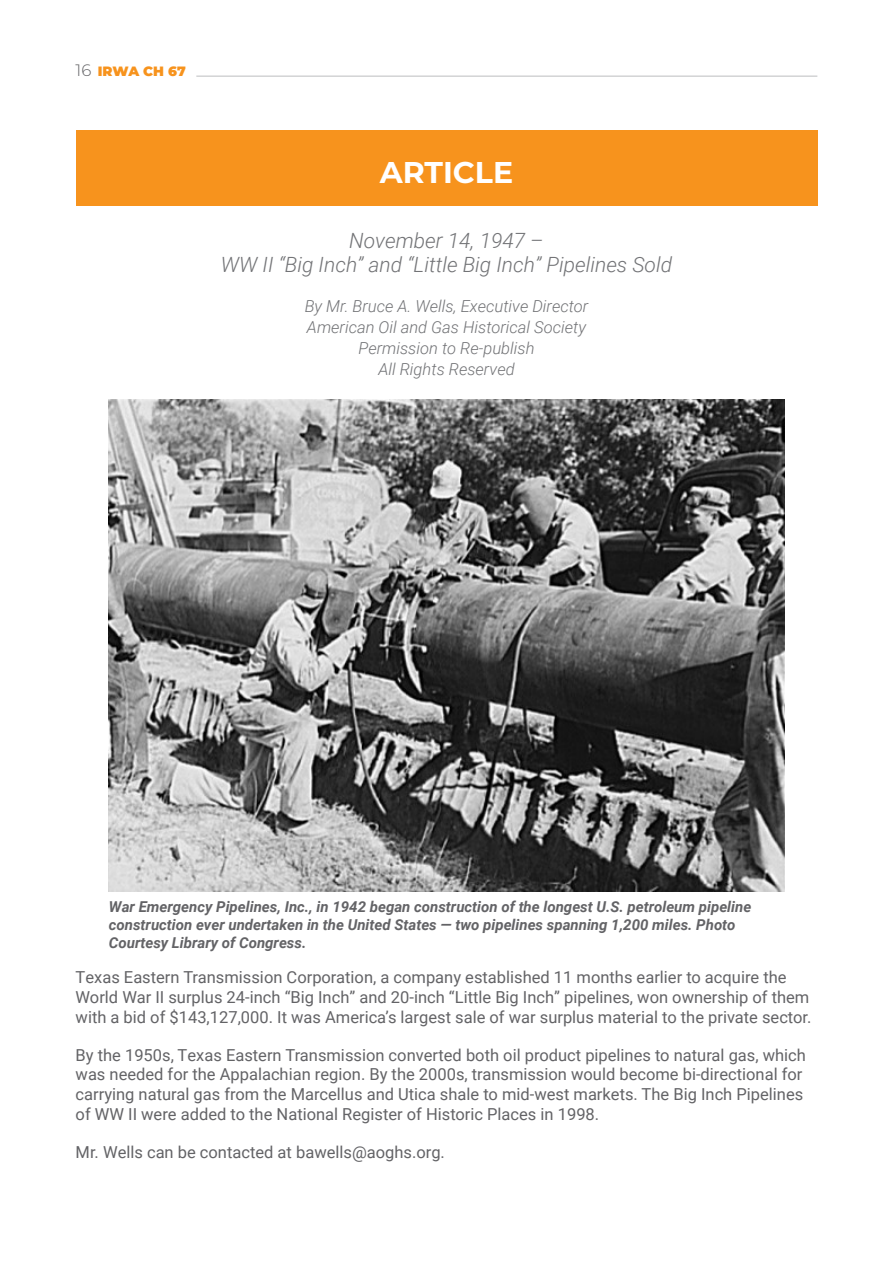
<style>
.page{position:relative;width:893px;height:1263px;background:#fff}
.page>*{position:absolute;margin:0;border:0;box-sizing:border-box;transform-origin:0 0}
.t1{font:700 30px "Montserrat";color:#fff}
.Italic_Highlight{font:italic 300 21px "Roboto";color:#727376}
.Body_Text{font:16.5px/19.8px "Roboto";color:#636366}
.Italic_Highlight-2{font:italic 300 16.5px "Roboto";color:#727376}
.t2{font:italic 700 15px/18px "Roboto";color:#636366}
.t3{font:900 13.5px "Montserrat";color:#f7931d}
.s1{font-weight:300;font-size:16.5px;color:#636366}
</style>
<div class="page">
<div style="left:76px;top:130px;width:741px;height:76px;background:#f7931d"></div>
<img style="left:109px;top:400px;width:675px;height:491px">
<hr style="left:196px;top:76px;width:621px;height:1px;background:#bcbdc0">
<p class="t3" style="left:76px;top:61px;width:112px"><span class="s1">16</span> IRWA CH 67</p>
<p class="t1" style="left:380px;top:150px;width:135px">ARTICLE</p>
<p class="Italic_Highlight" style="left:349px;top:226px;width:196px">November 14, 1947 –</p>
<p class="Italic_Highlight" style="left:221px;top:250px;width:453px">WW II “Big Inch” and “Little Big Inch” Pipelines Sold</p>
<p class="Italic_Highlight-2" style="left:305px;top:294px;width:285px">By Mr. Bruce A. Wells, Executive Director</p>
<p class="Italic_Highlight-2" style="left:307px;top:315px;width:281px">American Oil and Gas Historical Society</p>
<p class="Italic_Highlight-2" style="left:358px;top:336px;width:178px">Permission to Re-publish</p>
<p class="Italic_Highlight-2" style="left:378px;top:357px;width:138px">All Rights Reserved</p>
<p class="t2" style="left:109px;top:897px;width:644px">War Emergency Pipelines, Inc., in 1942 began construction of the longest U.S. petroleum pipeline construction ever undertaken in the United States — two pipelines spanning 1,200 miles. Photo<br>Courtesy Library of Congress.</p>
<p class="Body_Text" style="left:76px;top:967px;width:737px">Texas Eastern Transmission Corporation, a company established 11 months earlier to acquire the<br>World War II surplus 24-inch “Big Inch” and 20-inch “Little Big Inch” pipelines, won ownership of them with a bid of $143,127,000. It was America’s largest sale of war surplus material to the private sector.</p>
<p class="Body_Text" style="left:76px;top:1044px;width:732px">By the 1950s, Texas Eastern Transmission converted both oil product pipelines to natural gas, which was needed for the Appalachian region. By the 2000s, transmission would become bi-directional for carrying natural gas from the Marcellus and Utica shale to mid-west markets. The Big Inch Pipelines of WW II were added to the National Register of Historic Places in 1998.</p>
<p class="Body_Text" style="left:76px;top:1141px;width:371px">Mr. Wells can be contacted at bawells@aoghs.org.</p>
</div>
